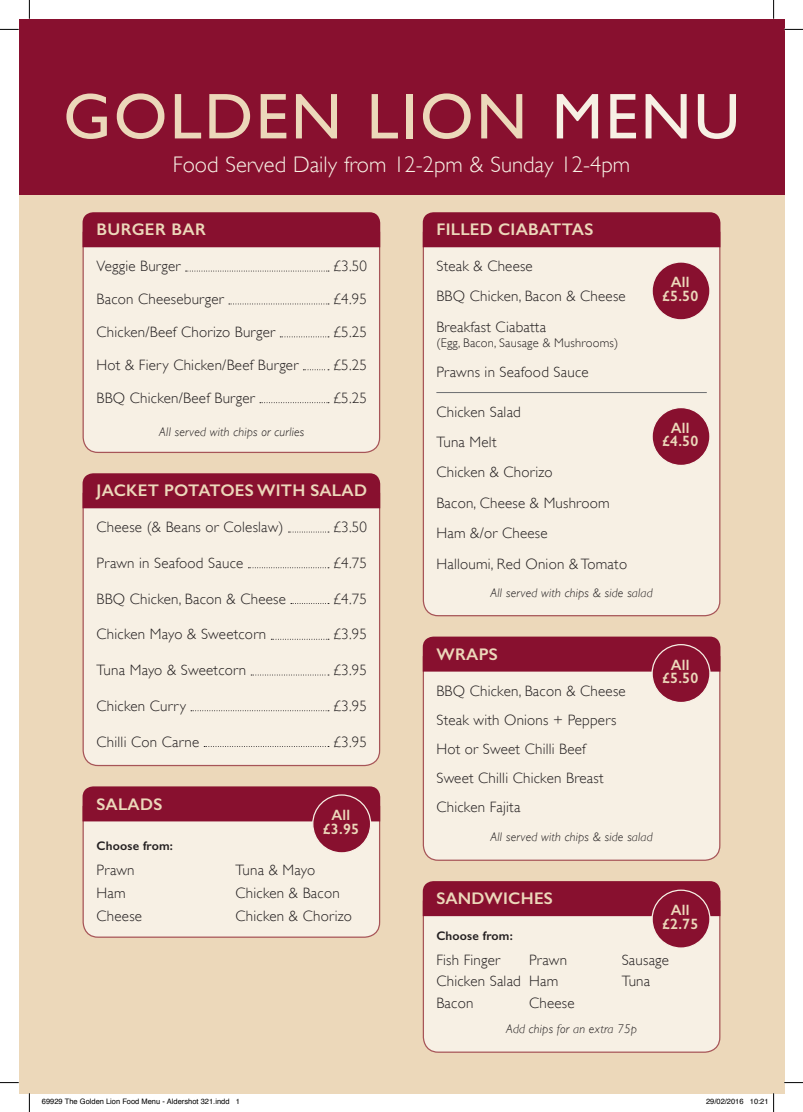
<style>
.page{position:relative;width:803px;height:1112px;background:#fff}
.page>*{position:absolute;margin:0;border:0;box-sizing:border-box;transform-origin:0 0}
.t1{font:65px "Gill Sans";letter-spacing:.04em;color:#ecd8ba}
.t2{font:300 22.5px "Gill Sans";color:#f7f0e4}
.t3{font:600 16.88px "Gill Sans";letter-spacing:.015em;color:#ecd8ba}
.t4{font:300 15px/30.4px "Gill Sans";letter-spacing:.015em;color:#231f20}
.t5{font:600 15px/13.8px "Gill Sans";letter-spacing:.015em;color:#ecd8ba;text-align:center}
.t6{font:italic 300 12.5px "Gill Sans";letter-spacing:.015em;color:#231f20}
.t7{font:300 12.5px "Gill Sans";letter-spacing:.015em;color:#231f20}
.t8{font:600 12.5px "Gill Sans";letter-spacing:.015em;color:#231f20}
.t9{font:7.5px "Helvetica";color:#000}
.s1{color:#f7f0e4}
</style>
<div class="page">
<div style="left:19px;top:19px;width:765px;height:1073px;background:#ecd8ba"></div>
<div style="left:422px;top:655px;width:299px;height:206px;background:#f7f0e4"></div>
<div style="left:422px;top:899px;width:299px;height:154px;background:#f7f0e4"></div>
<div style="left:423px;top:636px;width:297px;height:35px;background:#88102f"></div>
<div style="left:423px;top:881px;width:297px;height:34px;background:#88102f"></div>
<div style="left:82px;top:231px;width:299px;height:222px;background:#f7f0e4"></div>
<div style="left:83px;top:212px;width:297px;height:35px;background:#88102f"></div>
<div style="left:422px;top:231px;width:299px;height:385px;background:#f7f0e4"></div>
<div style="left:423px;top:212px;width:297px;height:35px;background:#88102f"></div>
<div style="left:82px;top:492px;width:299px;height:274px;background:#f7f0e4"></div>
<div style="left:83px;top:473px;width:297px;height:35px;background:#88102f"></div>
<div style="left:82px;top:805px;width:299px;height:133px;background:#f7f0e4"></div>
<div style="left:83px;top:786px;width:297px;height:35px;background:#88102f"></div>
<svg style="left:186px;top:270px;width:143px;height:1px"></svg>
<svg style="left:229px;top:303px;width:100px;height:1px"></svg>
<svg style="left:280px;top:336px;width:49px;height:1px"></svg>
<svg style="left:303px;top:369px;width:26px;height:1px"></svg>
<svg style="left:260px;top:402px;width:69px;height:1px"></svg>
<svg style="left:288px;top:531px;width:41px;height:1px"></svg>
<svg style="left:248px;top:567px;width:81px;height:1px"></svg>
<svg style="left:291px;top:603px;width:38px;height:1px"></svg>
<svg style="left:271px;top:638px;width:58px;height:1px"></svg>
<svg style="left:251px;top:674px;width:78px;height:1px"></svg>
<svg style="left:191px;top:710px;width:138px;height:1px"></svg>
<svg style="left:204px;top:746px;width:125px;height:1px"></svg>
<hr style="left:436px;top:392px;width:271px;height:1px;background:#6c6d70">
<div style="left:313px;top:794px;width:58px;height:58px;background:#88102f;border-radius:50%"></div>
<div style="left:312px;top:794px;width:59px;height:59px;border:1px solid #f7f0e4;border-radius:50%"></div>
<div style="left:652px;top:644px;width:58px;height:58px;background:#88102f;border-radius:50%"></div>
<div style="left:651px;top:644px;width:59px;height:59px;border:1px solid #f7f0e4;border-radius:50%"></div>
<div style="left:652px;top:262px;width:58px;height:58px;background:#88102f;border-radius:50%"></div>
<div style="left:651px;top:261px;width:59px;height:59px;border:1px solid #f7f0e4;border-radius:50%"></div>
<div style="left:652px;top:407px;width:58px;height:58px;background:#88102f;border-radius:50%"></div>
<div style="left:651px;top:407px;width:59px;height:59px;border:1px solid #f7f0e4;border-radius:50%"></div>
<div style="left:652px;top:890px;width:58px;height:57px;background:#88102f;border-radius:50%"></div>
<div style="left:651px;top:889px;width:59px;height:59px;border:1px solid #f7f0e4;border-radius:50%"></div>
<div style="left:19px;top:19px;width:765px;height:175px;background:#88102f"></div>
<svg style="left:0;top:29px;width:19px;height:1px"></svg>
<svg style="left:784px;top:29px;width:19px;height:1px"></svg>
<svg style="left:0;top:1082px;width:19px;height:1px"></svg>
<svg style="left:784px;top:1081px;width:19px;height:2px"></svg>
<svg style="left:29px;top:0;width:1px;height:19px"></svg>
<svg style="left:29px;top:1092px;width:1px;height:19px"></svg>
<svg style="left:773px;top:0;width:1px;height:19px"></svg>
<svg style="left:750px;top:1092px;width:24px;height:19px"></svg>
<h1 class="t1" style="left:63px;top:78px;width:678px">GOLDEN LION <span class="s1">MENU</span></h1>
<h2 class="t2" style="left:173px;top:151px;width:459px">Food Served Daily from 12-2pm &amp; Sunday 12-4pm</h2>
<p class="t3" style="left:97px;top:219px;width:111px">BURGER BAR</p>
<p class="t4" style="left:97px;top:251px;width:86px">Veggie Burger</p>
<p class="t4" style="left:333px;top:251px;width:36px">£3.50</p>
<p class="t4" style="left:97px;top:283px;width:129px">Bacon Cheeseburger</p>
<p class="t4" style="left:333px;top:283px;width:36px">£4.95</p>
<p class="t4" style="left:97px;top:316px;width:180px">Chicken/Beef Chorizo Burger</p>
<p class="t4" style="left:333px;top:316px;width:36px">£5.25</p>
<p class="t4" style="left:97px;top:349px;width:203px">Hot &amp; Fiery Chicken/Beef Burger</p>
<p class="t4" style="left:333px;top:349px;width:36px">£5.25</p>
<p class="t4" style="left:97px;top:382px;width:160px">BBQ Chicken/Beef Burger</p>
<p class="t4" style="left:333px;top:382px;width:36px">£5.25</p>
<p class="t6" style="left:159px;top:424px;width:147px">All served with chips or curlies</p>
<p class="t3" style="left:97px;top:480px;width:272px">JACKET POTATOES WITH SALAD</p>
<p class="t4" style="left:97px;top:511px;width:188px">Cheese (&amp; Beans or Coleslaw)</p>
<p class="t4" style="left:333px;top:511px;width:36px">£3.50</p>
<p class="t4" style="left:97px;top:547px;width:148px">Prawn in Seafood Sauce</p>
<p class="t4" style="left:333px;top:547px;width:36px">£4.75</p>
<p class="t4" style="left:97px;top:583px;width:191px">BBQ Chicken, Bacon &amp; Cheese</p>
<p class="t4" style="left:333px;top:583px;width:36px">£4.75</p>
<p class="t4" style="left:97px;top:618px;width:171px">Chicken Mayo &amp; Sweetcorn</p>
<p class="t4" style="left:333px;top:618px;width:36px">£3.95</p>
<p class="t4" style="left:97px;top:654px;width:151px">Tuna Mayo &amp; Sweetcorn</p>
<p class="t4" style="left:333px;top:654px;width:36px">£3.95</p>
<p class="t4" style="left:97px;top:690px;width:91px">Chicken Curry</p>
<p class="t4" style="left:333px;top:690px;width:36px">£3.95</p>
<p class="t4" style="left:97px;top:726px;width:104px">Chilli Con Carne</p>
<p class="t4" style="left:333px;top:726px;width:36px">£3.95</p>
<p class="t3" style="left:97px;top:794px;width:67px">SALADS</p>
<p class="t8" style="left:97px;top:837px;width:78px">Choose from:</p>
<p class="t4" style="left:97px;top:857px;width:47px;line-height:23.2px">Prawn<br>Ham<br>Cheese</p>
<p class="t4" style="left:236px;top:857px;width:118px;line-height:23.2px">Tuna &amp; Mayo<br>Chicken &amp; Bacon<br>Chicken &amp; Chorizo</p>
<p class="t5" style="left:323px;top:807px;width:38px">All £3.95</p>
<p class="t3" style="left:436px;top:219px;width:159px">FILLED CIABATTAS</p>
<p class="t4" style="left:436px;top:251px;width:191px">Steak &amp; Cheese<br>BBQ Chicken, Bacon &amp; Cheese<br>Breakfast Ciabatta</p>
<p class="t7" style="left:436px;top:335px;width:183px">(Egg, Bacon, Sausage &amp; Mushrooms)</p>
<p class="t4" style="left:436px;top:357px;width:154px">Prawns in Seafood Sauce</p>
<p class="t4" style="left:436px;top:396px;width:192px">Chicken Salad<br>Tuna Melt<br>Chicken &amp; Chorizo<br>Bacon, Cheese &amp; Mushroom<br>Ham &amp;/or Cheese<br>Halloumi, Red Onion &amp; Tomato</p>
<p class="t6" style="left:491px;top:586px;width:163px">All served with chips &amp; side salad</p>
<p class="t5" style="left:662px;top:275px;width:38px">All £5.50</p>
<p class="t5" style="left:662px;top:420px;width:38px">All £4.50</p>
<p class="t3" style="left:436px;top:644px;width:63px">WRAPS</p>
<p class="t4" style="left:436px;top:676px;width:191px;line-height:29px">BBQ Chicken, Bacon &amp; Cheese<br>Steak with Onions + Peppers<br>Hot or Sweet Chilli Beef<br>Sweet Chilli Chicken Breast<br>Chicken Fajita</p>
<p class="t6" style="left:491px;top:829px;width:163px">All served with chips &amp; side salad</p>
<p class="t5" style="left:662px;top:657px;width:38px">All £5.50</p>
<p class="t3" style="left:436px;top:887px;width:118px">SANDWICHES</p>
<p class="t8" style="left:436px;top:927px;width:78px">Choose from:</p>
<p class="t4" style="left:436px;top:948px;width:86px;line-height:21.5px">Fish Finger<br>Chicken Salad<br>Bacon</p>
<p class="t4" style="left:529px;top:948px;width:47px;line-height:21.5px">Prawn<br>Ham<br>Cheese</p>
<p class="t4" style="left:622px;top:948px;width:49px;line-height:21.5px">Sausage<br>Tuna</p>
<p class="t6" style="left:506px;top:1021px;width:132px">Add chips for an extra 75p</p>
<p class="t5" style="left:662px;top:902px;width:38px">All £2.75</p>
<p class="t9" style="left:42px;top:1095px;width:200px">69929 The Golden Lion Food Menu - Aldershot 321.indd 1</p>
<p class="t9" style="left:706px;top:1095px;width:64px">29/02/2016 10:21</p>
</div>
